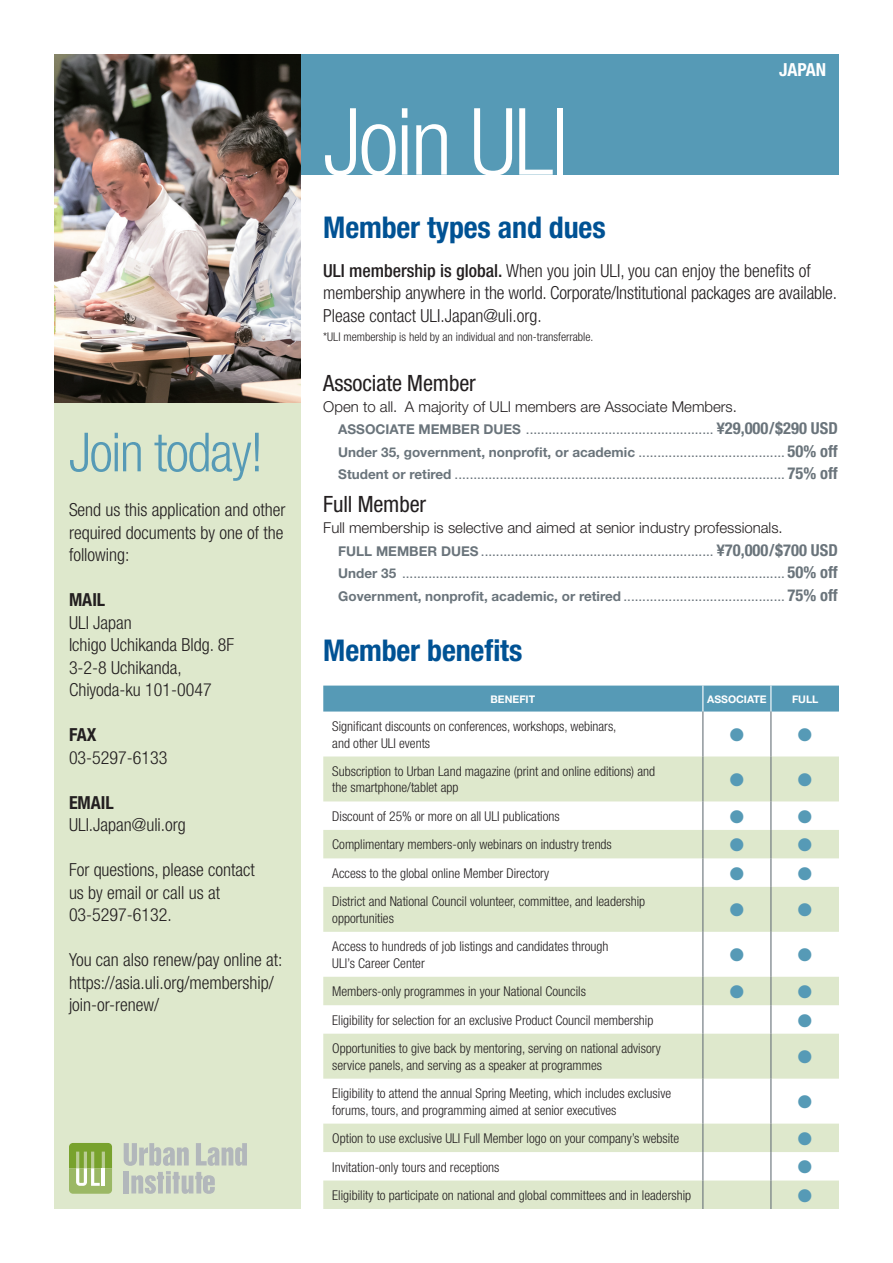
<style>
.page{position:relative;width:893px;height:1263px;background:#fff}
.page>*{position:absolute;margin:0;border:0;box-sizing:border-box;transform-origin:0 0}
.t1{font:300 condensed 93px "Helvetica Neue LT Std";letter-spacing:-.025em;color:#fff}
.t2{font:300 condensed 54px "Helvetica Neue LT Std";letter-spacing:-.025em;color:#569ab6}
.t3{font:700 condensed 30px "Helvetica Neue LT Std";letter-spacing:-.005em;color:#005294}
.t4{font:condensed 22.5px "Helvetica Neue LT Std";letter-spacing:-.005em;color:#231f20}
.t5{font:22.5px "Wingdings";color:#569ab6}
.t6{font:300 condensed 18px/22.5px "Helvetica Neue LT Std";color:#231f20}
.t7{font:700 condensed 18px "Helvetica Neue LT Std";color:#231f20}
.t8{font:700 condensed 18px "Helvetica Neue LT Std";color:#fff}
.t9{font:300 15px "Helvetica Neue LT Std";color:#231f20}
.t10{font:300 condensed 13.5px/16.5px "Helvetica Neue LT Std";color:#231f20}
.t11{font:13.5px/22.5px "Helvetica Neue LT Std";color:#6a747b;text-align:justify}
.t12{font:300 condensed 12px "Helvetica Neue LT Std";color:#231f20}
.t13{font:700 10.5px "Helvetica Neue LT Std";color:#fff}
.s1{font-weight:500}
.s2{font-weight:700}
.s3{font-weight:700;font-stretch:condensed;font-size:16.5px}
</style>
<div class="page">
<div style="left:300px;top:54px;width:539px;height:120px;background:#569ab6"></div>
<img style="left:54px;top:54px;width:246px;height:350px">
<svg style="left:323px;top:756px;width:516px;height:453px;fill:#dee8cc"></svg>
<div style="left:323px;top:685px;width:516px;height:26px;background:#569ab6"></div>
<hr style="left:702px;top:711px;width:1px;height:45px;background:#6a747b">
<hr style="left:770px;top:711px;width:1px;height:45px;background:#6a747b">
<hr style="left:702px;top:756px;width:1px;height:45px;background:#6a747b">
<hr style="left:770px;top:756px;width:1px;height:45px;background:#6a747b">
<svg style="left:702px;top:801px;width:1px;height:86px"></svg>
<hr style="left:702px;top:887px;width:1px;height:45px;background:#6a747b">
<hr style="left:770px;top:887px;width:1px;height:45px;background:#6a747b">
<hr style="left:702px;top:932px;width:1px;height:45px;background:#6a747b">
<hr style="left:770px;top:932px;width:1px;height:45px;background:#6a747b">
<svg style="left:702px;top:977px;width:1px;height:57px"></svg>
<hr style="left:702px;top:1034px;width:1px;height:45px;background:#6a747b">
<hr style="left:770px;top:1034px;width:1px;height:45px;background:#6a747b">
<hr style="left:702px;top:1079px;width:1px;height:44px;background:#6a747b">
<hr style="left:770px;top:1079px;width:1px;height:44px;background:#6a747b">
<svg style="left:702px;top:1123px;width:1px;height:86px"></svg>
<svg style="left:770px;top:1123px;width:1px;height:86px"></svg>
<div style="left:54px;top:404px;width:246px;height:805px;background:#dee8cc"></div>
<svg style="left:124px;top:1143px;width:123px;height:51px"></svg>
<svg style="left:69px;top:1143px;width:43px;height:51px;background:#9dba67"></svg>
<svg style="left:770px;top:728px;width:2px;height:13px"></svg>
<svg style="left:730px;top:773px;width:81px;height:13px"></svg>
<svg style="left:730px;top:801px;width:81px;height:86px"></svg>
<svg style="left:730px;top:903px;width:81px;height:14px"></svg>
<svg style="left:730px;top:948px;width:81px;height:14px"></svg>
<svg style="left:730px;top:977px;width:81px;height:57px"></svg>
<h2 class="t2" style="left:69px;top:421px;width:196px">Join today!</h2>
<h3 class="t6" style="left:69px;top:499px;width:218px;text-align:justify">Send us this application and other required documents by one of the following:</h3>
<h3 class="t7" style="left:69px;top:589px;width:38px">MAIL</h3>
<h3 class="t6" style="left:69px;top:611px;width:167px">ULI Japan<br>Ichigo Uchikanda Bldg. 8F<br>3-2-8 Uchikanda,<br>Chiyoda-ku 101-0047</h3>
<h3 class="t7" style="left:69px;top:724px;width:29px">FAX</h3>
<h3 class="t6" style="left:69px;top:746px;width:100px">03-5297-6133</h3>
<h3 class="t7" style="left:69px;top:791px;width:46px">EMAIL</h3>
<h3 class="t6" style="left:69px;top:814px;width:118px">ULI.Japan@uli.org</h3>
<h3 class="t6" style="left:69px;top:859px;width:187px">For questions, please contact us by email or call us at<br>03-5297-6132.</h3>
<h3 class="t6" style="left:69px;top:949px;width:215px">You can also renew/pay online at: https://asia.uli.org/membership/ join-or-renew/</h3>
<h1 class="t1" style="left:323px;top:88px;width:247px">Join ULI</h1>
<h3 class="t8" style="left:779px;top:58px;width:49px">JAPAN</h3>
<h3 class="t3" style="left:323px;top:209px;width:284px">Member types and dues</h3>
<h3 class="t6" style="left:323px;top:259px;width:515px"><span class="s1">ULI membership is global.</span> When you join ULI, you can enjoy the benefits of membership anywhere in the world. Corporate/Institutional packages are available.<br>Please contact ULI.Japan@uli.org.</h3>
<p class="t12" style="left:323px;top:330px;width:272px">*ULI membership is held by an individual and non-transferrable.</p>
<h3 class="t4" style="left:323px;top:370px;width:154px">Associate Member</h3>
<p class="t9" style="left:323px;top:397px;width:415px">Open to all. A majority of ULI members are Associate Members.</p>
<p class="t11" style="left:338px;top:418px;width:501px"><span class="s2">ASSOCIATE MEMBER DUES</span> .................................................. <span class="s3">¥29,000/$290 USD </span><span class="s2">Under 35, government, nonprofit, or academic</span> ....................................... <span class="s3">50% off </span><span class="s2">Student or retired</span> ........................................................................................ <span class="s3">75% off</span></p>
<h3 class="t4" style="left:323px;top:491px;width:105px">Full Member</h3>
<p class="t9" style="left:323px;top:518px;width:461px">Full membership is selective and aimed at senior industry professionals.</p>
<p class="t11" style="left:338px;top:539px;width:501px"><span class="s2">FULL MEMBER DUES</span> .............................................................. <span class="s3">¥70,000/$700 USD </span><span class="s2">Under 35</span> ...................................................................................................... <span class="s3">50% off </span><span class="s2">Government, nonprofit, academic, or retired</span> ........................................... <span class="s3">75% off</span></p>
<h3 class="t3" style="left:323px;top:632px;width:201px">Member benefits</h3>
<p class="t13" style="left:491px;top:692px;width:46px">BENEFIT</p>
<p class="t13" style="left:707px;top:692px;width:61px">ASSOCIATE</p>
<p class="t13" style="left:792px;top:692px;width:28px">FULL</p>
<p class="t10" style="left:332px;top:718px;width:286px">Significant discounts on conferences, workshops, webinars, and other ULI events</p>
<p class="t10" style="left:332px;top:763px;width:324px">Subscription to Urban Land magazine (print and online editions) and the smartphone/tablet app</p>
<p class="t10" style="left:332px;top:808px;width:229px">Discount of 25% or more on all ULI publications</p>
<p class="t10" style="left:332px;top:836px;width:281px">Complimentary members-only webinars on industry trends</p>
<p class="t10" style="left:332px;top:865px;width:218px">Access to the global online Member Directory</p>
<p class="t10" style="left:332px;top:893px;width:314px">District and National Council volunteer, committee, and leadership opportunities</p>
<p class="t10" style="left:332px;top:938px;width:278px">Access to hundreds of job listings and candidates through<br>ULI’s Career Center</p>
<p class="t10" style="left:332px;top:983px;width:255px">Members-only programmes in your National Councils</p>
<p class="t10" style="left:332px;top:1011px;width:323px">Eligibility for selection for an exclusive Product Council membership</p>
<h3 class="t5" style="left:796px;top:1008px;width:18px">●</h3>
<p class="t10" style="left:332px;top:1040px;width:330px">Opportunities to give back by mentoring, serving on national advisory service panels, and serving as a speaker at programmes</p>
<h3 class="t5" style="left:796px;top:1045px;width:18px">●</h3>
<p class="t10" style="left:332px;top:1085px;width:340px">Eligibility to attend the annual Spring Meeting, which includes exclusive forums, tours, and programming aimed at senior executives</p>
<h3 class="t5" style="left:796px;top:1090px;width:18px">●</h3>
<p class="t10" style="left:332px;top:1130px;width:348px">Option to use exclusive ULI Full Member logo on your company’s website</p>
<h3 class="t5" style="left:796px;top:1127px;width:18px">●</h3>
<p class="t10" style="left:332px;top:1158px;width:169px">Invitation-only tours and receptions</p>
<h3 class="t5" style="left:796px;top:1155px;width:18px">●</h3>
<p class="t10" style="left:332px;top:1187px;width:360px">Eligibility to participate on national and global committees and in leadership</p>
<h3 class="t5" style="left:796px;top:1183px;width:18px">●</h3>
</div>
